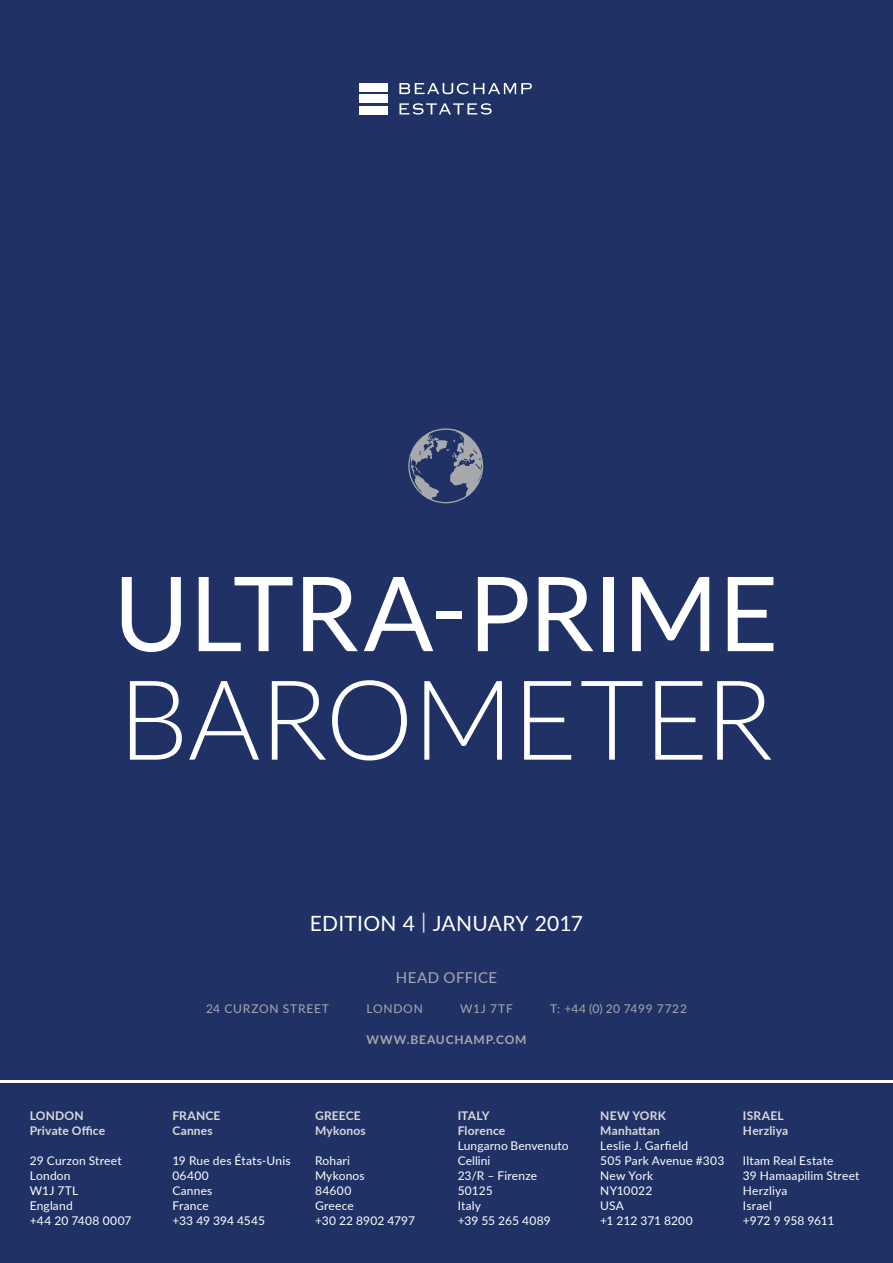
<style>
.page{position:relative;width:893px;height:1263px;background:#fff}
.page>*{position:absolute;margin:0;border:0;box-sizing:border-box;transform-origin:0 0}
.t1{font:300 111px "Lato";letter-spacing:-.005em;color:#fff}
.t2{font:103.5px "Lato";letter-spacing:-.005em;color:#fff}
.t3{font:21px "Lato";letter-spacing:.015em;color:#fff}
.t4{font:15px "Lato";letter-spacing:.025em;color:#a7a9ac}
.t5{font:12px/15px "Lato";letter-spacing:.015em;color:#fff}
.t6{font:700 12px/15px "Lato";letter-spacing:.015em;color:#dbdada}
.t7{font:12px "Lato";letter-spacing:.065em;color:#a7a9ac}
.t8{font:12px "Lato";letter-spacing:.045em;color:#a7a9ac}
.t9{font:700 12px "Lato";letter-spacing:.065em;color:#a7a9ac}
.s1{color:#dbdada}
</style>
<div class="page">
<div style="left:0;top:1083px;width:893px;height:180px;background:#203265"></div>
<div style="left:0;top:0;width:893px;height:1079px;background:#203265"></div>
<svg style="left:443px;top:428px;width:39px;height:69px"></svg>
<div style="left:359px;top:83px;width:29px;height:8px;background:#fff"></div>
<div style="left:359px;top:94px;width:29px;height:9px;background:#fff"></div>
<div style="left:359px;top:106px;width:29px;height:9px;background:#fff"></div>
<svg style="left:399px;top:83px;width:133px;height:11px"></svg>
<svg style="left:399px;top:103px;width:93px;height:12px"></svg>
<h2 class="t2" style="left:113px;top:539px;width:666px">ULTRA-PRIME</h2>
<h1 class="t1" style="left:118px;top:656px;width:656px">BAROMETER</h1>
<p class="t6" style="left:30px;top:1108px;width:77px">LONDON<br>Private Office</p>
<p class="t5" style="left:30px;top:1153px;width:103px">29 Curzon Street<br>London<br>W1J 7TL<br>England<br>+44 20 7408 0007</p>
<h3 class="t3" style="left:310px;top:911px;width:275px">EDITION 4 <span class="s1">|</span> JANUARY 2017</h3>
<p class="t4" style="left:396px;top:969px;width:103px">HEAD OFFICE</p>
<p class="t7" style="left:206px;top:1002px;width:125px">24 CURZON STREET</p>
<p class="t7" style="left:366px;top:1002px;width:58px">LONDON</p>
<p class="t7" style="left:460px;top:1002px;width:54px">W1J 7TF</p>
<p class="t8" style="left:550px;top:1002px;width:138px">T: +44 (0) 20 7499 7722</p>
<p class="t9" style="left:366px;top:1034px;width:162px">WWW.BEAUCHAMP.COM</p>
<p class="t6" style="left:172px;top:1108px;width:50px">FRANCE<br>Cannes</p>
<p class="t5" style="left:172px;top:1153px;width:120px">19 Rue des États-Unis<br>06400<br>Cannes<br>France<br>+33 49 394 4545</p>
<p class="t6" style="left:315px;top:1108px;width:52px">GREECE<br>Mykonos</p>
<p class="t5" style="left:315px;top:1153px;width:101px">Rohari<br>Mykonos<br>84600<br>Greece<br>+30 22 8902 4797</p>
<p class="t6" style="left:458px;top:1108px;width:49px">ITALY<br>Florence</p>
<p class="t5" style="left:458px;top:1138px;width:112px">Lungarno Benvenuto<br>Cellini<br>23/R – Firenze<br>50125<br>Italy<br>+39 55 265 4089</p>
<p class="t6" style="left:600px;top:1108px;width:67px">NEW YORK<br>Manhattan</p>
<p class="t5" style="left:600px;top:1137px;width:126px">Leslie J. Garfield<br>505 Park Avenue #303<br>New York<br>NY10022<br>USA<br>+1 212 371 8200</p>
<p class="t6" style="left:743px;top:1108px;width:47px">ISRAEL<br>Herzliya</p>
<p class="t5" style="left:743px;top:1153px;width:118px">Iltam Real Estate<br>39 Hamaapilim Street<br>Herzliya<br>Israel<br>+972 9 958 9611</p>
</div>
